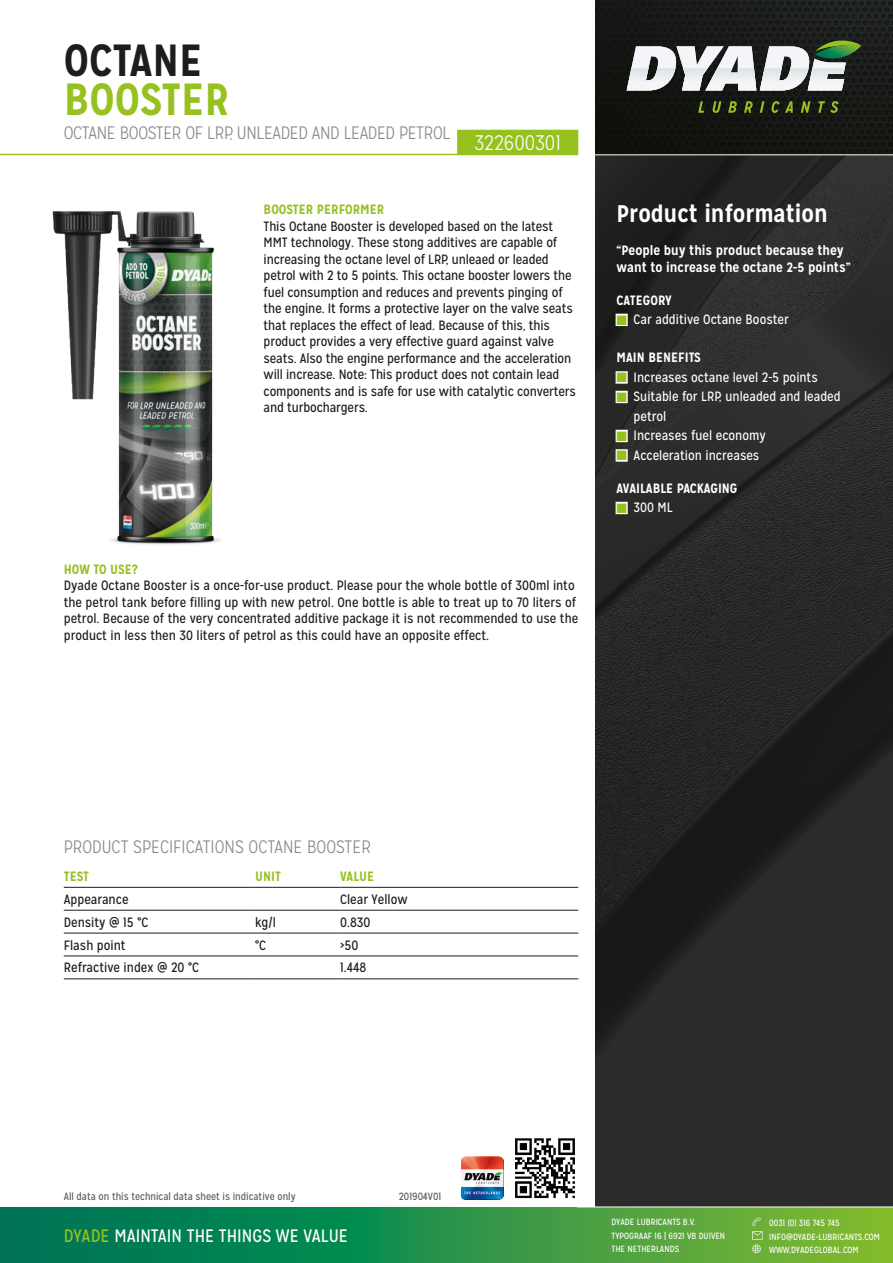
<style>
.page{position:relative;width:893px;height:1263px;background:#fff}
.page>*{position:absolute;margin:0;border:0;box-sizing:border-box;transform-origin:0 0}
._01_product_name___p{font:700 45px/39px "Mission Gothic";color:#96c11f}
.t1{font:700 24px "Mission Gothic";color:#fff}
._00_tds_nr{font:300 21px "Mission Gothic";color:#fff}
._09_subtitle_2{font:300 18px "Mission Gothic";letter-spacing:-.02em;color:#878787}
._03_description_titl{font:300 18px "Mission Gothic";color:#878787}
.t2{font:18px "Mission Gothic";color:#fff}
._04_description_text{font:13.5px/16.5px "Mission Gothic";letter-spacing:-.01em;color:#1d1d1b}
.t3{font:13.5px/19.5px "Mission Gothic";color:#fff}
.t4{font:700 13.5px/16.5px "Mission Gothic";color:#fff}
._05_table_text{font:13.5px "Mission Gothic";color:#1d1d1b}
._03_description_titl-2{font:700 13.5px "Mission Gothic";color:#96c11f}
.t5{font:10.5px "Mission Gothic";color:#5a5a59}
.t6{font:9px/13.5px "Mission Gothic";color:#fff}
.s1{color:#1d1d1b}
.s2{font-family:"European Pi Three";font-size:10.5px;color:#96c11f}
.s3{color:#96c11f}
</style>
<div class="page">
<svg style="left:595px;top:155px;width:298px;height:1053px;background:#272726"></svg>
<img style="left:595px;top:0;width:298px;height:154px">
<svg style="left:627px;top:40px;width:234px;height:50px"></svg>
<svg style="left:698px;top:101px;width:6px;height:12px"></svg>
<svg style="left:713px;top:101px;width:8px;height:12px"></svg>
<svg style="left:728px;top:101px;width:9px;height:12px"></svg>
<svg style="left:744px;top:101px;width:9px;height:12px"></svg>
<svg style="left:760px;top:101px;width:4px;height:12px"></svg>
<svg style="left:772px;top:101px;width:21px;height:12px"></svg>
<svg style="left:801px;top:101px;width:9px;height:12px"></svg>
<svg style="left:818px;top:101px;width:21px;height:12px"></svg>
<svg style="left:0;top:1208px;width:893px;height:55px;background:#2e9447"></svg>
<hr style="left:577px;top:1206px;width:316px;height:1px;background:#fff">
<svg style="left:752px;top:1217px;width:10px;height:36px"></svg>
<img style="left:461px;top:1157px;width:42px;height:42px">
<svg style="left:0;top:130px;width:578px;height:25px"></svg>
<img style="left:52px;top:211px;width:169px;height:334px">
<img style="left:515px;top:1138px;width:60px;height:61px">
<hr style="left:64px;top:887px;width:191px;height:1px;background:#1d1d1b">
<hr style="left:255px;top:887px;width:85px;height:1px;background:#1d1d1b">
<hr style="left:340px;top:887px;width:238px;height:1px;background:#1d1d1b">
<hr style="left:64px;top:910px;width:191px;height:1px;background:#1d1d1b">
<hr style="left:255px;top:910px;width:85px;height:1px;background:#1d1d1b">
<hr style="left:340px;top:910px;width:238px;height:1px;background:#1d1d1b">
<hr style="left:64px;top:933px;width:191px;height:1px;background:#1d1d1b">
<hr style="left:255px;top:933px;width:85px;height:1px;background:#1d1d1b">
<hr style="left:340px;top:933px;width:238px;height:1px;background:#1d1d1b">
<hr style="left:64px;top:956px;width:191px;height:1px;background:#1d1d1b">
<hr style="left:255px;top:956px;width:85px;height:1px;background:#1d1d1b">
<hr style="left:340px;top:956px;width:238px;height:1px;background:#1d1d1b">
<hr style="left:64px;top:978px;width:191px;height:1px;background:#1d1d1b">
<hr style="left:255px;top:978px;width:85px;height:1px;background:#1d1d1b">
<hr style="left:340px;top:978px;width:238px;height:1px;background:#1d1d1b">
<div style="left:616px;top:314px;width:12px;height:12px;border:3px solid #fff"></div>
<div style="left:616px;top:371px;width:12px;height:13px;border:3px solid #fff"></div>
<div style="left:616px;top:391px;width:12px;height:12px;border:3px solid #fff"></div>
<div style="left:616px;top:430px;width:12px;height:12px;border:3px solid #fff"></div>
<div style="left:616px;top:449px;width:12px;height:13px;border:3px solid #fff"></div>
<div style="left:616px;top:502px;width:12px;height:12px;border:3px solid #fff"></div>
<p class="_01_product_name___p" style="left:64px;top:41px;width:168px"><span class="s1">OCTANE<br></span>BOOSTER</p>
<p class="_09_subtitle_2" style="left:64px;top:123px;width:388px">OCTANE BOOSTER OF LRP, UNLEADED AND LEADED PETROL</p>
<p class="_00_tds_nr" style="left:474px;top:131px;width:88px">322600301</p>
<p class="_03_description_titl-2" style="left:264px;top:201px;width:122px">BOOSTER PERFORMER</p>
<p class="_04_description_text" style="left:264px;top:218px;width:314px">This Octane Booster is developed based on the latest MMT technology. These stong additives are capable of increasing the octane level of LRP, unleaed or leaded petrol with 2 to 5 points. This octane booster lowers the fuel consumption and reduces and prevents pinging of the engine. It forms a protective layer on the valve seats that replaces the effect of lead. Because of this, this product provides a very effective guard against valve seats. Also the engine performance and the acceleration will increase. Note: This product does not contain lead components and is safe for use with catalytic converters and turbochargers.</p>
<p class="_03_description_titl-2" style="left:64px;top:560px;width:76px">HOW TO USE?</p>
<p class="_04_description_text" style="left:64px;top:577px;width:516px">Dyade Octane Booster is a once-for-use product. Please pour the whole bottle of 300ml into the petrol tank before filling up with new petrol. One bottle is able to treat up to 70 liters of petrol. Because of the very concentrated additive package it is not recommended to use the product in less then 30 liters of petrol as this could have an opposite effect.</p>
<p class="t1" style="left:617px;top:199px;width:213px">Product information</p>
<p class="t4" style="left:617px;top:242px;width:236px">“People buy this product because they want to increase the octane 2-5 points”</p>
<p class="t4" style="left:617px;top:292px;width:57px">CATEGORY</p>
<p class="t3" style="left:617px;top:310px;width:174px"><span class="s2">N</span> Car additive Octane Booster</p>
<p class="t4" style="left:617px;top:349px;width:86px">MAIN BENEFITS</p>
<p class="t3" style="left:617px;top:367px;width:203px"><span class="s2">N</span> Increases octane level 2-5 points</p>
<p class="t3" style="left:634px;top:387px;width:209px;text-indent:-17px"><span class="s2">N</span> Suitable for LRP, unleaded and leaded petrol</p>
<p class="t3" style="left:617px;top:426px;width:151px"><span class="s2">N</span> Increases fuel economy</p>
<p class="t3" style="left:617px;top:445px;width:144px"><span class="s2">N</span> Acceleration increases</p>
<p class="t4" style="left:617px;top:480px;width:122px">AVAILABLE PACKAGING</p>
<p class="t3" style="left:617px;top:498px;width:58px"><span class="s2">N</span> 300 ML</p>
<p class="_03_description_titl" style="left:64px;top:837px;width:309px">PRODUCT SPECIFICATIONS OCTANE BOOSTER</p>
<p class="_03_description_titl-2" style="left:64px;top:868px;width:27px">TEST</p>
<p class="_03_description_titl-2" style="left:255px;top:868px;width:27px">UNIT</p>
<p class="_03_description_titl-2" style="left:340px;top:868px;width:36px">VALUE</p>
<p class="_05_table_text" style="left:64px;top:891px;width:66px">Appearance</p>
<p class="_05_table_text" style="left:340px;top:891px;width:69px">Clear Yellow</p>
<p class="_05_table_text" style="left:64px;top:914px;width:86px">Density @ 15 °C</p>
<p class="_05_table_text" style="left:255px;top:914px;width:22px">kg/l</p>
<p class="_05_table_text" style="left:340px;top:914px;width:32px">0.830</p>
<p class="_05_table_text" style="left:64px;top:937px;width:63px">Flash point</p>
<p class="_05_table_text" style="left:255px;top:937px;width:12px">°C</p>
<p class="_05_table_text" style="left:340px;top:937px;width:20px">&gt;50</p>
<p class="_05_table_text" style="left:64px;top:960px;width:137px">Refractive index @ 20 °C</p>
<p class="_05_table_text" style="left:340px;top:960px;width:28px">1.448</p>
<p class="t5" style="left:64px;top:1190px;width:233px">All data on this technical data sheet is indicative only</p>
<p class="t5" style="left:399px;top:1190px;width:44px">201904V01</p>
<h3 class="t2" style="left:64px;top:1225px;width:286px"><span class="s3">DYADE</span> MAINTAIN THE THINGS WE VALUE</h3>
<p class="t6" style="left:611px;top:1215px;width:115px">DYADE LUBRICANTS B.V.<br>TYPOGRAAF 16 | 6921 VB DUIVEN<br>THE NETHERLANDS</p>
<p class="t6" style="left:769px;top:1216px;width:112px">0031 (0) 316 745 745<br>INFO@DYADE-LUBRICANTS.COM<br>WWW.DYADEGLOBAL.COM</p>
</div>
